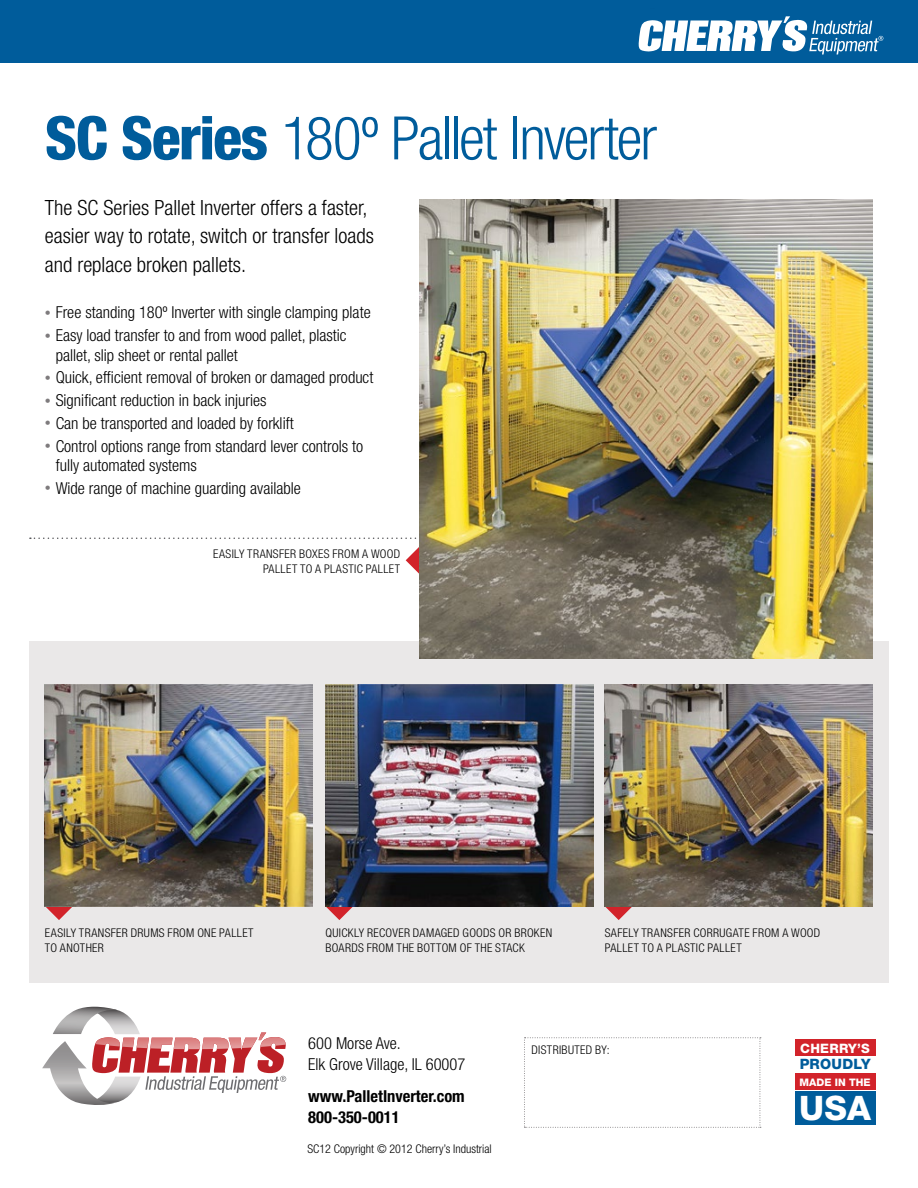
<style>
.page{position:relative;width:918px;height:1188px;background:#fff}
.page>*{position:absolute;margin:0;border:0;box-sizing:border-box;transform-origin:0 0}
.t1{font:300 condensed 60px "Helvetica Neue";letter-spacing:-.03em;color:#005c9b}
.t2{font:800 33.75px "Helvetica Neue";color:#fff}
.t3{font:300 condensed 21px/28.5px "Helvetica Neue";color:#000}
.t4{font:300 condensed 16.5px/19.5px "Helvetica Neue";color:#000}
.t5{font:700 condensed 16.5px/21px "Helvetica Neue";color:#000}
.t6{font:800 14.25px "Helvetica Neue";letter-spacing:.015em;color:#005c9b}
.t7{font:800 13.05px "Helvetica Neue";letter-spacing:.02em;color:#fff}
.t8{font:300 condensed 12px/15px "Helvetica Neue";letter-spacing:.03em;color:#000;text-align:center}
.t9{font:300 condensed 12px "Helvetica Neue";color:#000}
.t10{font:800 10.35px "Helvetica Neue";color:#fff}
.s1{font-weight:800}
.s2{font-size:12px;color:#7e7b7d}
</style>
<div class="page">
<div style="left:0;top:0;width:918px;height:63px;background:#005c9b"></div>
<svg style="left:638px;top:16px;width:245px;height:38px"></svg>
<div style="left:29px;top:641px;width:860px;height:342px;background:#eae8e8"></div>
<svg style="left:30px;top:538px;width:390px;height:1px"></svg>
<svg style="left:406px;top:546px;width:14px;height:28px"></svg>
<img style="left:420px;top:200px;width:453px;height:458px">
<svg style="left:45px;top:906px;width:28px;height:14px"></svg>
<svg style="left:325px;top:892px;width:28px;height:28px"></svg>
<svg style="left:605px;top:906px;width:28px;height:14px"></svg>
<img style="left:45px;top:685px;width:268px;height:221px">
<img style="left:326px;top:685px;width:268px;height:221px">
<img style="left:605px;top:685px;width:268px;height:221px">
<svg style="left:524px;top:1037px;width:237px;height:91px"></svg>
<div style="left:795px;top:1039px;width:80px;height:17px;background:#d2232a"></div>
<div style="left:795px;top:1073px;width:80px;height:17px;background:#d2232a"></div>
<div style="left:795px;top:1091px;width:80px;height:34px;background:#005c9b"></div>
<svg style="left:42px;top:1007px;width:245px;height:98px"></svg>
<h1 class="t1" style="left:45px;top:104px;width:614px"><span class="s1">SC Series</span> 180º Pallet Inverter</h1>
<p class="t3" style="left:45px;top:193px;width:330px">The SC Series Pallet Inverter offers a faster, easier way to rotate, switch or transfer loads and replace broken pallets.</p>
<p class="t4" style="left:45px;top:303px;width:327px"><span class="s2">•</span> Free standing 180º Inverter with single clamping plate</p>
<p class="t4" style="left:56px;top:325px;width:292px;text-indent:-11px"><span class="s2">•</span> Easy load transfer to and from wood pallet, plastic pallet, slip sheet or rental pallet</p>
<p class="t4" style="left:45px;top:368px;width:330px"><span class="s2">•</span> Quick, efficient removal of broken or damaged product</p>
<p class="t4" style="left:45px;top:390px;width:223px"><span class="s2">•</span> Significant reduction in back injuries</p>
<p class="t4" style="left:45px;top:413px;width:250px"><span class="s2">•</span> Can be transported and loaded by forklift</p>
<p class="t4" style="left:56px;top:436px;width:309px;text-indent:-11px"><span class="s2">•</span> Control options range from standard lever controls to fully automated systems</p>
<p class="t4" style="left:45px;top:478px;width:258px"><span class="s2">•</span> Wide range of machine guarding available</p>
<p class="t8" style="left:213px;top:546px;width:188px">Easi ly transfer boxes from a wood pallet to a plastic</p>
<p class="t8" style="left:366px;top:561px;width:30px">pallet</p>
<p class="t8" style="left:45px;top:925px;width:136px">EASILY TRANSFER DRUMS FROM</p>
<p class="t8" style="left:197px;top:925px;width:58px">ON E PALLET</p>
<p class="t8" style="left:45px;top:940px;width:60px">TO ANOTHER</p>
<p class="t8" style="left:325px;top:925px;width:96px">QUICKLY RECOVER DAMA</p>
<p class="t8" style="left:441px;top:925px;width:112px">GED GOODS OR BROKEN</p>
<p class="t8" style="left:325px;top:940px;width:8px">BOARD</p>
<p class="t8" style="left:358px;top:940px;width:22px">S FROM</p>
<p class="t8" style="left:397px;top:940px;width:130px">THE BOTTOM OF THE STACK</p>
<p class="t8" style="left:605px;top:925px;width:161px">SAFELY TRANSFER CORRUGATE FROM</p>
<p class="t8" style="left:782px;top:925px;width:26px">A WOOD</p>
<p class="t8" style="left:605px;top:940px;width:139px">PALLET TO A PLASTIC PALLET</p>
<p class="t4" style="left:308px;top:1033px;width:159px;line-height:21px">600 Morse Ave.<br>Elk Grove Village, IL 60007</p>
<p class="t5" style="left:308px;top:1085px;width:158px">www.PalletInverter.com<br>800-350-0011</p>
<p class="t9" style="left:308px;top:1142px;width:186px">SC12 Copyright © 2012 Cherry’s Industrial</p>
<p class="t8" style="left:532px;top:1043px;width:6px">Dist</p>
<p class="t8" style="left:553px;top:1043px;width:58px">ributed by:</p>
<p class="t7" style="left:800px;top:1040px;width:71px">CHERRY’S</p>
<p class="t6" style="left:800px;top:1056px;width:72px">PROUDLY</p>
<p class="t10" style="left:800px;top:1076px;width:73px">MADE IN THE</p>
<h2 class="t2" style="left:799px;top:1087px;width:73px">USA</h2>
</div>
